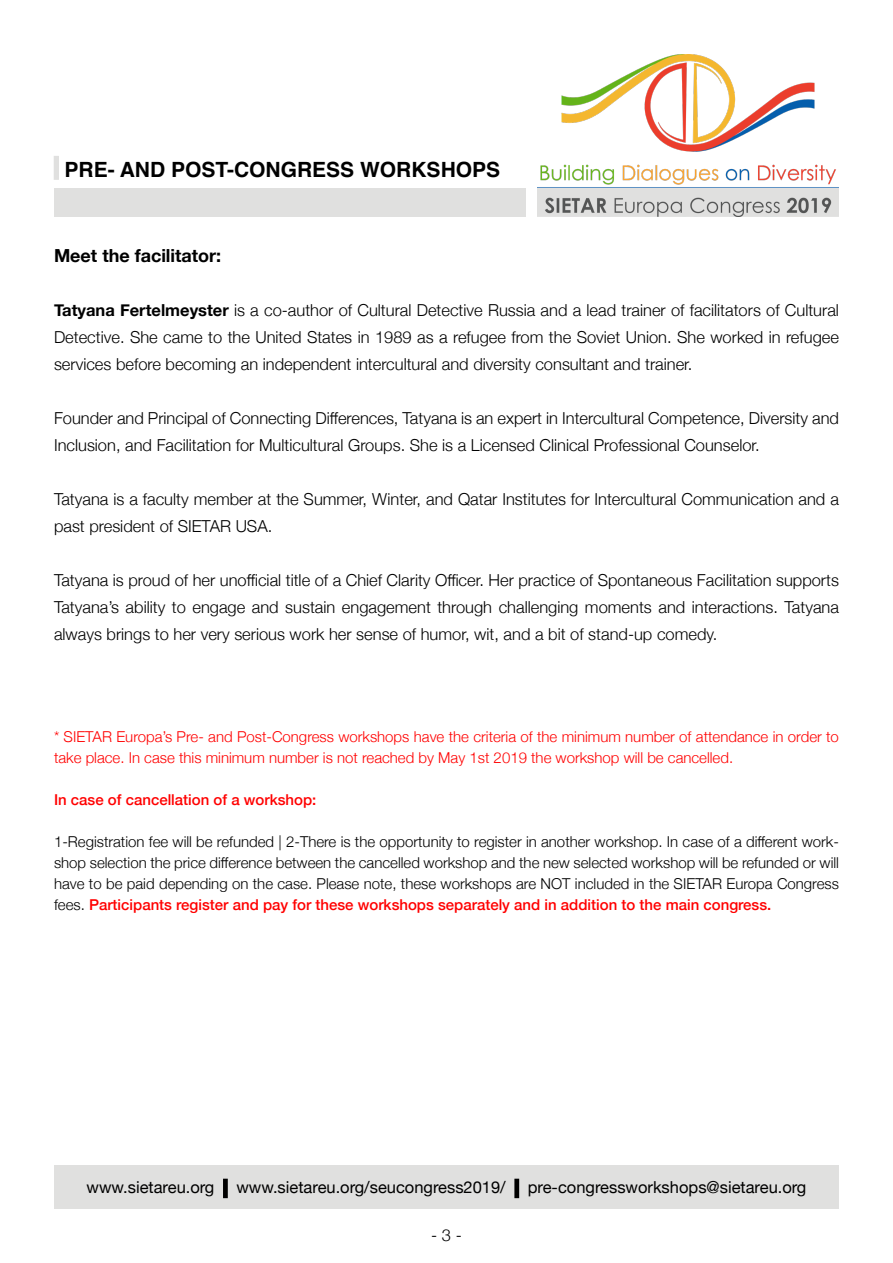
<style>
.page{position:relative;width:893px;height:1263px;background:#fff}
.page>*{position:absolute;margin:0;border:0;box-sizing:border-box;transform-origin:0 0}
.t1{font:700 21px "Helvetica";color:#000}
.t2{font:700 18px "Helvetica Neue";color:#000}
.t3{font:300 16.5px/27px "Helvetica Neue";color:#000;text-align:justify}
.t4{font:16.5px "Helvetica Neue";color:#000}
.t5{font:300 15px/21px "Helvetica Neue";color:#000;text-align:justify}
.t6{font:300 15px/21px "Helvetica Neue";color:#f00}
.t7{font:500 15px "Helvetica Neue";color:#f00}
.s1{font-family:"Helvetica Neue";color:#e0e0df}
.s2{font-weight:700}
.s3{font-weight:500;color:#f00}
</style>
<div class="page">
<img style="left:537px;top:54px;width:302px;height:163px">
<div style="left:54px;top:188px;width:472px;height:29px;background:#e0e0df"></div>
<div style="left:54px;top:156px;width:5px;height:24px;border:3px solid #e0e0df"></div>
<div style="left:54px;top:1165px;width:785px;height:44px;background:#e0e0df"></div>
<div style="left:223px;top:1179px;width:5px;height:19px;border:3px solid #000"></div>
<div style="left:514px;top:1179px;width:5px;height:19px;border:3px solid #000"></div>
<p class="t1" style="left:54px;top:153px;width:448px"><span class="s1">|</span> PRE- AND POST-CONGRESS WORKSHOPS</p>
<p class="t2" style="left:54px;top:242px;width:169px">Meet the facilitator:</p>
<p class="t3" style="left:54px;top:295px;width:786px"><span class="s2">Tatyana Fertelmeyster</span> is a co-author of Cultural Detective Russia and a lead trainer of facilitators of Cultural Detective. She came to the United States in 1989 as a refugee from the Soviet Union. She worked in refugee services before becoming an independent intercultural and diversity consultant and trainer.</p>
<p class="t3" style="left:54px;top:403px;width:786px">Founder and Principal of Connecting Differences, Tatyana is an expert in Intercultural Competence, Diversity and<br>Inclusion, and Facilitation for Multicultural Groups. She is a Licensed Clinical Professional Counselor.</p>
<p class="t3" style="left:54px;top:484px;width:786px">Tatyana is a faculty member at the Summer, Winter, and Qatar Institutes for Intercultural Communication and a past president of SIETAR USA.</p>
<p class="t3" style="left:54px;top:565px;width:786px">Tatyana is proud of her unofficial title of a Chief Clarity Officer. Her practice of Spontaneous Facilitation supports Tatyana’s ability to engage and sustain engagement through challenging moments and interactions. Tatyana always brings to her very serious work her sense of humor, wit, and a bit of stand-up comedy.</p>
<p class="t6" style="left:54px;top:725px;width:786px">* SIETAR Europa’s Pre- and Post-Congress workshops have the criteria of the minimum number of attendance in order to take place. In case this minimum number is not reached by May 1st 2019 the workshop will be cancelled.</p>
<p class="t7" style="left:54px;top:788px;width:264px">In case of cancellation of a workshop:</p>
<p class="t5" style="left:54px;top:830px;width:786px">1-Registration fee will be refunded | 2-There is the opportunity to register in another workshop. In case of a different work&shy;shop selection the price difference between the cancelled workshop and the new selected workshop will be refunded or will have to be paid depending on the case. Please note, these workshops are NOT included in the SIETAR Europa Congress fees. <span class="s3">Participants register and pay for these workshops separately and in addition to the main congress.</span></p>
<p class="t4" style="left:87px;top:1175px;width:721px">www.sietareu.org <span class="s2">|</span> www.sietareu.org/seucongress2019/ <span class="s2">|</span> pre-congressworkshops@sietareu.org</p>
<p class="t3" style="left:431px;top:1220px;width:32px">- 3 -</p>
</div>
